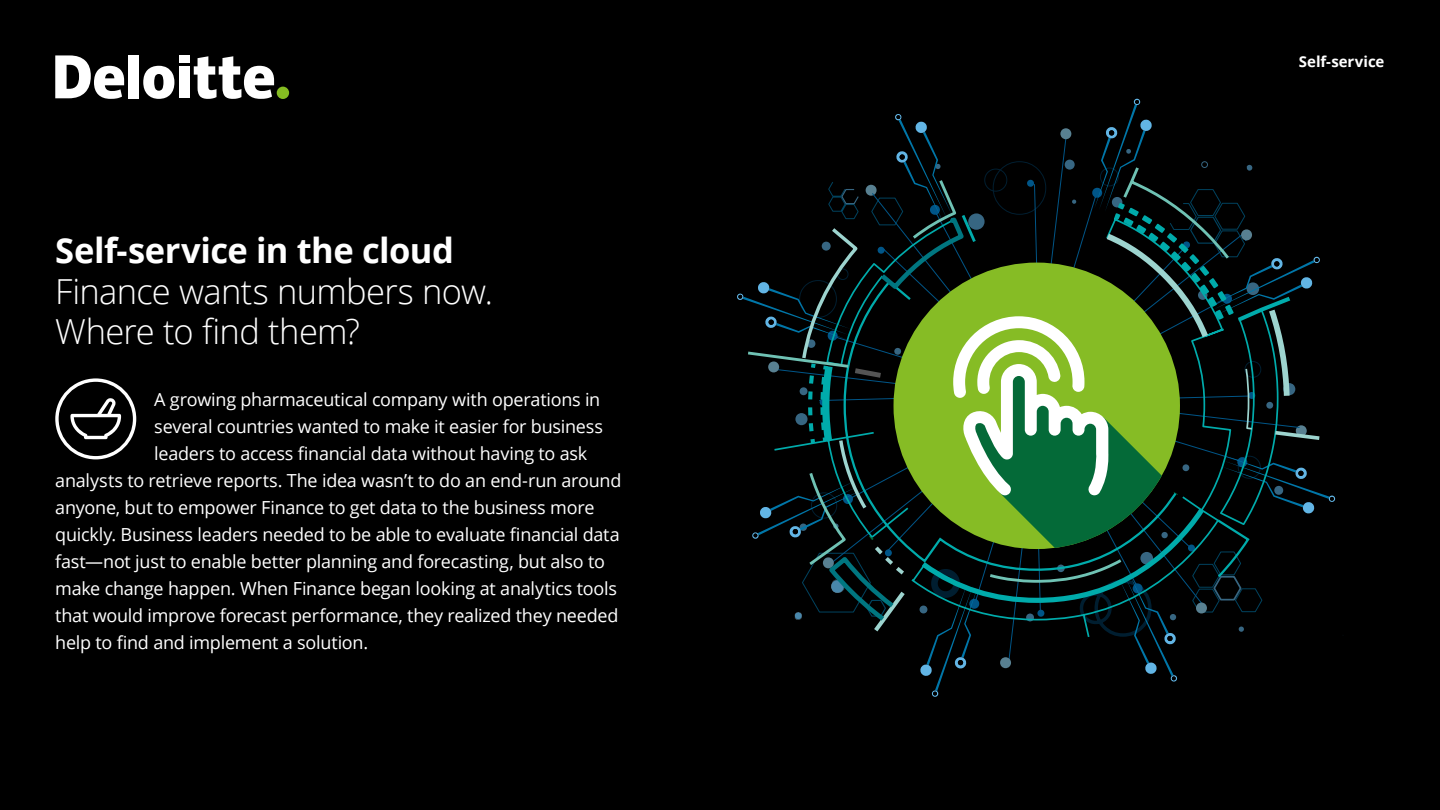
<style>
.page{position:relative;width:1440px;height:810px;background:#000}
.page>*{position:absolute;margin:0;border:0;box-sizing:border-box;transform-origin:0 0}
.t1{font:300 34.5px/40.5px "Open Sans";letter-spacing:-.02em;color:#fff}
.t2{font:700 34.5px "Open Sans";letter-spacing:-.015em;color:#fff}
.t3{font:18px "Open Sans";letter-spacing:-.015em;color:#fff}
.t4{font:700 15px "Open Sans";color:#fff}
</style>
<div class="page">
<div style="left:277px;top:87px;width:12px;height:12px;background:#85bc22;border-radius:50%"></div>
<div style="left:128px;top:55px;width:11px;height:43px;background:#fff"></div>
<svg style="left:143px;top:66px;width:31px;height:33px"></svg>
<div style="left:179px;top:66px;width:10px;height:32px;background:#fff"></div>
<div style="left:179px;top:55px;width:10px;height:7px;background:#fff"></div>
<svg style="left:194px;top:56px;width:80px;height:43px"></svg>
<svg style="left:55px;top:55px;width:69px;height:44px"></svg>
<div style="left:633px;top:3px;width:807px;height:804px;background:#000"></div>
<svg style="left:737px;top:99px;width:598px;height:598px"></svg>
<svg style="left:55px;top:378px;width:81px;height:81px"></svg>
<h1 class="t2" style="left:55px;top:227px;width:400px">Self-service in the cloud</h1>
<h1 class="t1" style="left:55px;top:270px;width:439px">Finance wants numbers now.<br>Where to find them?</h1>
<p class="t3" style="left:154px;top:387px;width:448px">A growing pharmaceutical company with operations in</p>
<p class="t3" style="left:154px;top:414px;width:450px">several countries wanted to make it easier for business</p>
<p class="t3" style="left:154px;top:441px;width:435px">leaders to access financial data without having to ask</p>
<p class="t3" style="left:55px;top:468px;width:568px">analysts to retrieve reports. The idea wasn’t to do an end-run around</p>
<p class="t3" style="left:55px;top:495px;width:541px">anyone, but to empower Finance to get data to the business more</p>
<p class="t3" style="left:55px;top:522px;width:566px">quickly. Business leaders needed to be able to evaluate financial data</p>
<p class="t3" style="left:55px;top:549px;width:551px">fast—not just to enable better planning and forecasting, but also to</p>
<p class="t3" style="left:55px;top:576px;width:563px">make change happen. When Finance began looking at analytics tools</p>
<p class="t3" style="left:55px;top:603px;width:565px">that would improve forecast performance, they realized they needed</p>
<p class="t3" style="left:55px;top:630px;width:314px">help to find and implement a solution.</p>
<p class="t4" style="left:1299px;top:51px;width:87px">Self-service</p>
</div>
